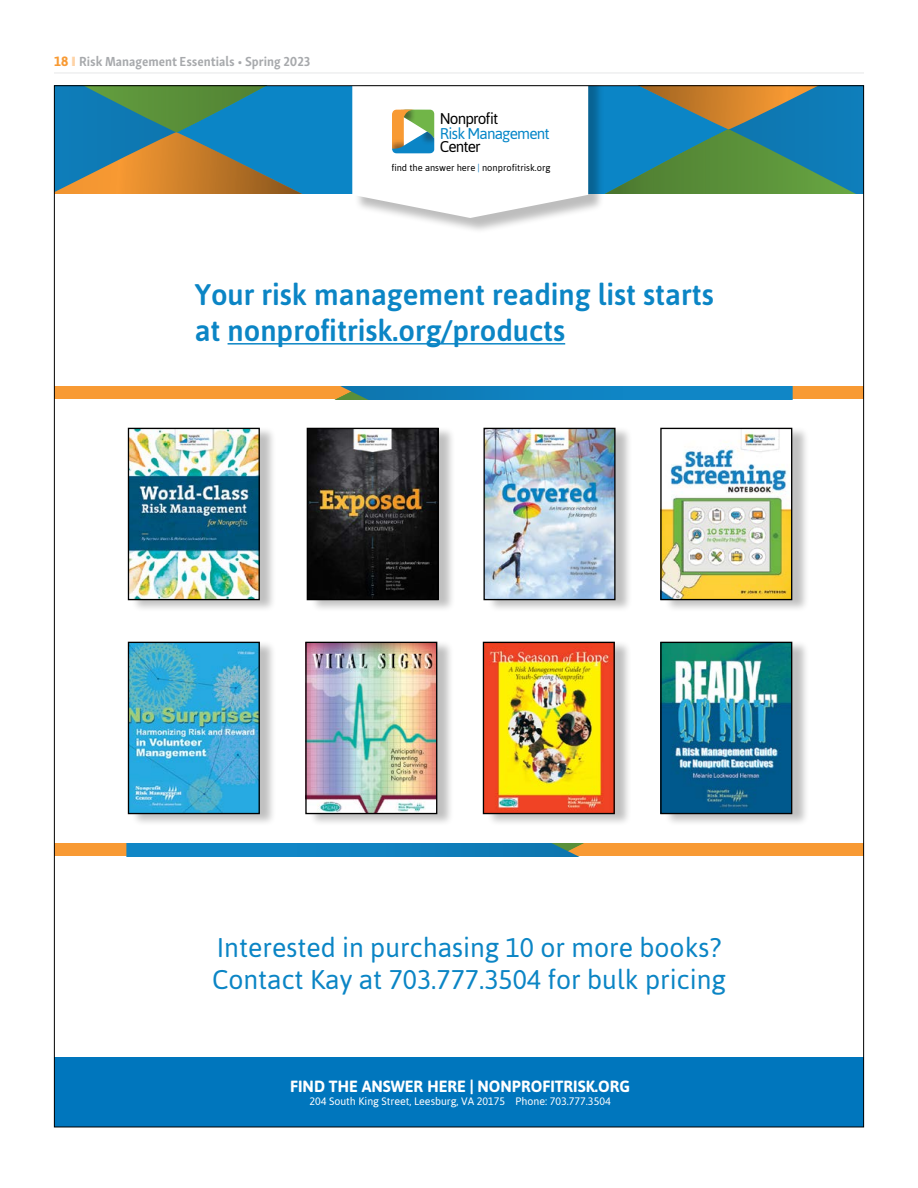
<style>
.page{position:relative;width:918px;height:1188px;background:#fff}
.page>*{position:absolute;margin:0;border:0;box-sizing:border-box;transform-origin:0 0}
.t1{font:500 29.7px/35.7px "Asap";color:#0b85c5}
.t2{font:27px/32.4px "Asap";color:#0b85c5}
.t3{font:700 16.2px "Asap";color:#fff}
.t4{font:15.6px "Asap";letter-spacing:-.06em;color:#000}
.t5{font:15.6px "Asap";letter-spacing:-.055em;color:#0586c8}
.t6{font:700 13.5px "Skolar Sans Latn Cn";color:#a7a9ac}
.t7{font:10.8px "Asap";color:#fff}
.t8{font:9.45px "Asap";color:#000}
.s1{font-family:"Asap";color:#f89a33}
.s2{color:#fed3a6}
.s3{color:#0076bd}
</style>
<div class="page">
<hr style="left:54px;top:73px;width:810px;height:1px;background:#e6e7e8">
<div style="left:54px;top:1058px;width:810px;height:69px;background:#0076bd"></div>
<div style="left:54px;top:386px;width:810px;height:13px;background:#f89a34"></div>
<svg style="left:336px;top:386px;width:457px;height:13px;background:#1582ba"></svg>
<div style="left:54px;top:844px;width:810px;height:12px;background:#f89a34"></div>
<svg style="left:126px;top:844px;width:456px;height:12px;background:#1482ba"></svg>
<div style="left:131px;top:426px;width:679px;height:187px;background:#000;opacity:.25"></div>
<img style="left:130px;top:430px;width:128px;height:168px">
<div style="left:128px;top:428px;width:132px;height:172px;border:1px solid #000"></div>
<img style="left:309px;top:430px;width:128px;height:168px">
<div style="left:307px;top:428px;width:132px;height:172px;border:1px solid #000"></div>
<img style="left:485px;top:430px;width:129px;height:168px">
<div style="left:483px;top:428px;width:133px;height:172px;border:1px solid #000"></div>
<img style="left:662px;top:430px;width:128px;height:168px">
<div style="left:660px;top:428px;width:132px;height:172px;border:1px solid #000"></div>
<div style="left:131px;top:640px;width:679px;height:187px;background:#000;opacity:.25"></div>
<img style="left:130px;top:644px;width:128px;height:168px">
<div style="left:128px;top:642px;width:132px;height:172px;border:1px solid #000"></div>
<img style="left:307px;top:644px;width:128px;height:168px">
<div style="left:305px;top:642px;width:132px;height:172px;border:1px solid #000"></div>
<img style="left:485px;top:644px;width:128px;height:168px">
<div style="left:483px;top:642px;width:132px;height:172px;border:1px solid #000"></div>
<img style="left:662px;top:644px;width:128px;height:168px">
<div style="left:660px;top:642px;width:132px;height:172px;border:1px solid #000"></div>
<div style="left:54px;top:86px;width:810px;height:108px;background:#0b85c6"></div>
<svg style="left:56px;top:87px;width:246px;height:107px"></svg>
<div style="left:354px;top:86px;width:251px;height:148px;background:#000;opacity:.26"></div>
<svg style="left:352px;top:87px;width:509px;height:131px"></svg>
<img style="left:408px;top:113px;width:43px;height:44px">
<hr style="left:228px;top:343px;width:337px;height:2px;background:#0b85c5">
<p class="t6" style="left:54px;top:50px;width:258px"><span class="s1">18</span> <span class="s2">❙</span> Risk Management Essentials • Spring 2023</p>
<p class="t4" style="left:440px;top:108px;width:60px">Nonprofit</p>
<p class="t5" style="left:440px;top:123px;width:111px">Risk Management</p>
<p class="t4" style="left:440px;top:137px;width:42px">Center</p>
<p class="t8" style="left:391px;top:162px;width:161px">find the answer here <span class="s3">|</span> nonprofitrisk.org</p>
<p class="t1" style="left:195px;top:276px;width:521px">Your risk management reading list starts at nonprofitrisk.org/products</p>
<p class="t2" style="left:212px;top:931px;width:516px">Interested in purchasing 10 or more books?<br>Contact Kay at 703.777.3504 for bulk pricing</p>
<p class="t3" style="left:290px;top:1077px;width:341px">FIND THE ANSWER HERE | NONPROFITRISK.ORG</p>
<p class="t7" style="left:309px;top:1095px;width:303px">204 South King Street, Leesburg, VA 20175 Phone: 703.777.3504</p>
</div>
